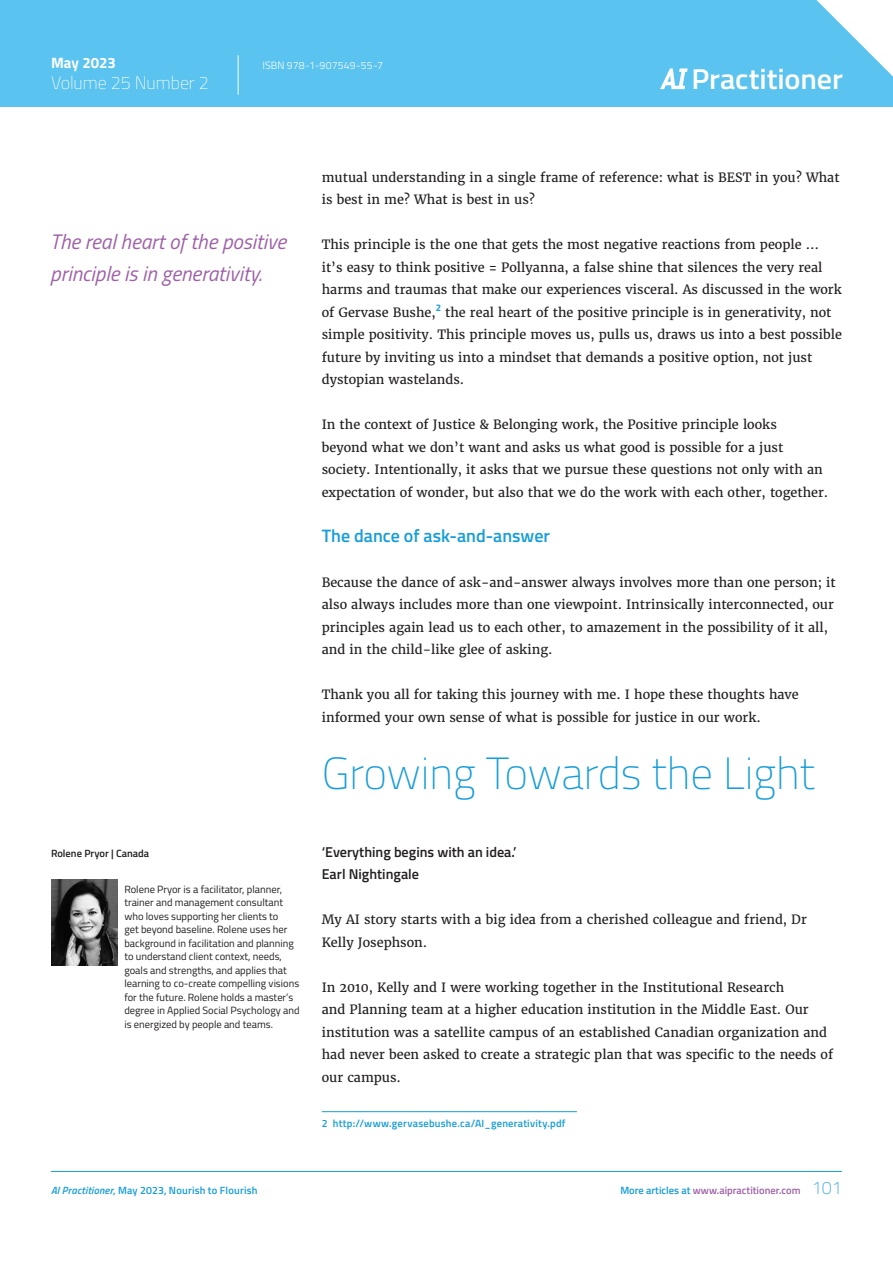
<style>
.page{position:relative;width:893px;height:1263px;background:#fff}
.page>*{position:absolute;margin:0;border:0;box-sizing:border-box;transform-origin:0 0}
.article_title_long{font:200 45px "Titillium Web";color:#179dd9}
.t1{font:600 28.8px "Titillium Web";letter-spacing:-.005em;color:#fff;scale:1.05 1}
._3-article_pullout_q{font:italic 21px/31.5px "Titillium Web";color:#9e61a8}
._5-article_subheadin{font:600 18px "Titillium Web";color:#179dd9}
.t2{font:200 18px "Titillium Web";letter-spacing:-.005em;color:#fff}
.t3{font:700 15px "Titillium Web";letter-spacing:-.005em;color:#fff}
.article_subheading_2{font:600 14.25px/22.5px "Titillium Web";color:#231f20}
._2__BODY{font:12.75px/22.5px "Merriweather";color:#231f20}
.Article_Author_Bio{font:10.5px/13.5px "Titillium Web";color:#231f20}
._4-footnotes_and_foo{font:600 10.5px "Titillium Web";letter-spacing:.02em;color:#179dd9}
.t4{font:600 10.5px "Titillium Web";color:#9e61a8}
.t5{font:300 10.5px "Titillium Web";letter-spacing:.015em;color:#fff}
.Reference_text{font:600 10.5px "Titillium Web";color:#231f20}
.s1{font-style:italic}
.s2{color:#179dd9}
.s3{font-weight:200;font-size:18px;color:#179dd9}
</style>
<div class="page">
<div style="left:0;top:0;width:893px;height:106px;background:#5bc3ef"></div>
<svg style="left:816px;top:0;width:77px;height:77px"></svg>
<hr style="left:238px;top:55px;width:1px;height:40px;background:#fff">
<svg style="left:660px;top:68px;width:28px;height:21px"></svg>
<hr style="left:51px;top:1171px;width:791px;height:1px;background:#179dd9">
<hr style="left:322px;top:1111px;width:255px;height:1px;background:#179dd9">
<img style="left:51px;top:880px;width:67px;height:85px">
<p class="t3" style="left:51px;top:51px;width:66px">May 2023</p>
<p class="t5" style="left:262px;top:58px;width:122px">ISBN 978-1-907549-55-7</p>
<h3 class="t2" style="left:51px;top:70px;width:159px">Volume 25 Number 2</h3>
<h2 class="t1" style="left:691px;top:57px;width:146px">Practitioner</h2>
<p class="_3-article_pullout_q" style="left:50px;top:225px;width:237px">The real heart of the positive principle is in generativity.</p>
<p class="Reference_text" style="left:51px;top:845px;width:100px">Rolene Pryor | Canada</p>
<p class="Article_Author_Bio" style="left:124px;top:882px;width:177px">Rolene Pryor is a facilitator, planner, trainer and management consultant who loves supporting her clients to<br>get beyond baseline. Rolene uses her background in facilitation and planning to understand client context, needs, goals and strengths, and applies that learning to co-create compelling visions for the future. Rolene holds a master’s degree in Applied Social Psychology and is energized by people and teams.</p>
<p class="_4-footnotes_and_foo" style="left:51px;top:1183px;width:208px"><span class="s1">AI Practitioner</span>, May 2023, Nourish to Flourish</p>
<p class="_2__BODY" style="left:322px;top:166px;width:519px">mutual understanding in a single frame of reference: what is BEST in you? What is best in me? What is best in us?</p>
<p class="_2__BODY" style="left:322px;top:233px;width:522px">This principle is the one that gets the most negative reactions from people … it’s easy to think positive = Pollyanna, a false shine that silences the very real harms and traumas that make our experiences visceral. As discussed in the work of Gervase Bushe,<sup>2</sup> the real heart of the positive principle is in generativity, not simple positivity. This principle moves us, pulls us, draws us into a best possible future by inviting us into a mindset that demands a positive option, not just dystopian wastelands.</p>
<p class="_2__BODY" style="left:322px;top:413px;width:508px">In the context of Justice &amp; Belonging work, the Positive principle looks<br>beyond what we don’t want and asks us what good is possible for a just society. Intentionally, it asks that we pursue these questions not only with an expectation of wonder, but also that we do the work with each other, together.</p>
<p class="_5-article_subheadin" style="left:322px;top:522px;width:230px">The dance of ask-and-answer</p>
<p class="_2__BODY" style="left:322px;top:571px;width:515px">Because the dance of ask-and-answer always involves more than one person; it also always includes more than one viewpoint. Intrinsically interconnected, our principles again lead us to each other, to amazement in the possibility of it all, and in the child-like glee of asking.</p>
<p class="_2__BODY" style="left:322px;top:683px;width:479px">Thank you all for taking this journey with me. I hope these thoughts have informed your own sense of what is possible for justice in our work.</p>
<p class="article_title_long" style="left:322px;top:741px;width:495px">Growing Towards the Light</p>
<p class="article_subheading_2" style="left:322px;top:840px;width:196px">‘Everything begins with an idea.’<br>Earl Nightingale</p>
<p class="_2__BODY" style="left:322px;top:908px;width:487px">My AI story starts with a big idea from a cherished colleague and friend, Dr<br>Kelly Josephson.</p>
<p class="_2__BODY" style="left:322px;top:976px;width:513px">In 2010, Kelly and I were working together in the Institutional Research<br>and Planning team at a higher education institution in the Middle East. Our institution was a satellite campus of an established Canadian organization and had never been asked to create a strategic plan that was specific to the needs of our campus.</p>
<p class="_4-footnotes_and_foo" style="left:322px;top:1115px;width:245px">2 http://www.gervasebushe.ca/AI_generativity.pdf</p>
<p class="t4" style="left:620px;top:1183px;width:223px"><span class="s2">More articles at</span> www.aipractitioner.com <span class="s3">101</span></p>
</div>
